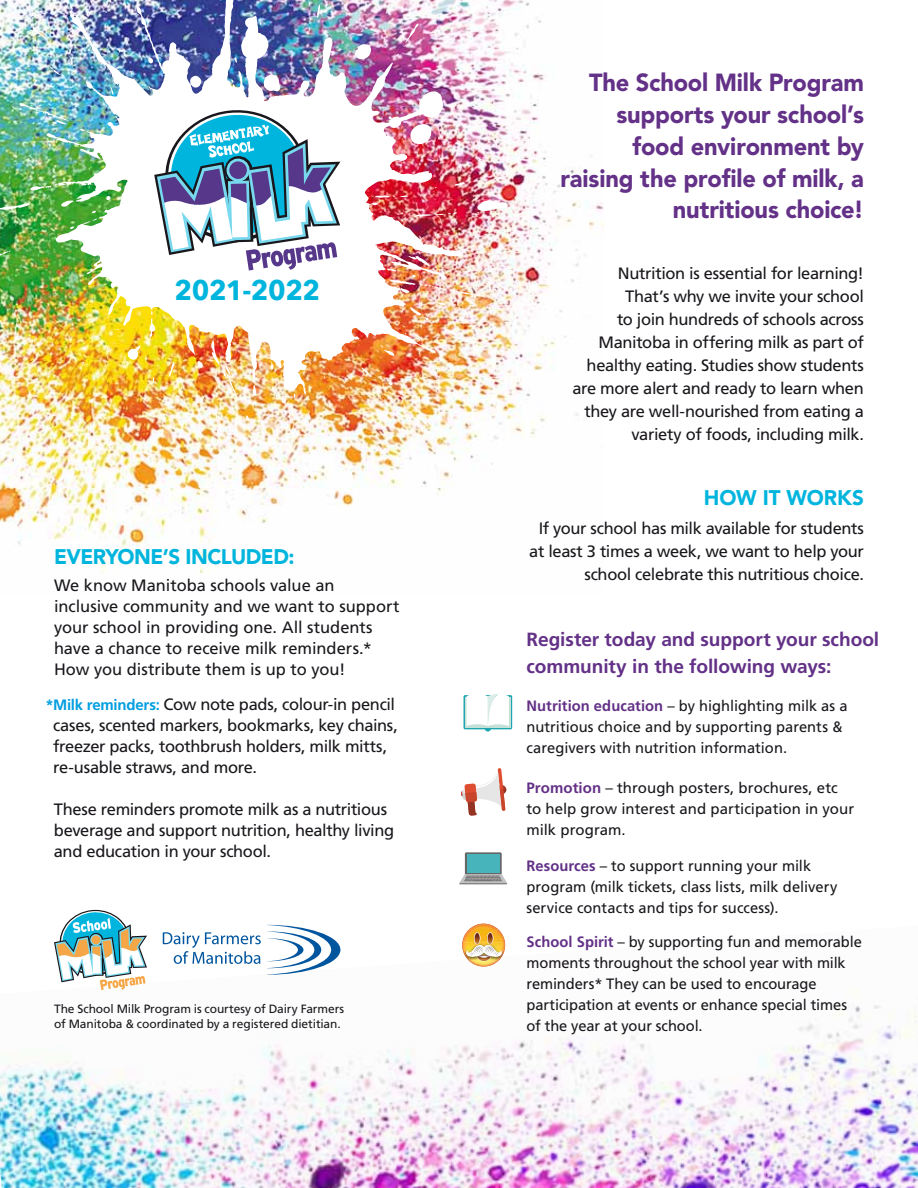
<style>
.page{position:relative;width:918px;height:1188px;background:#fff}
.page>*{position:absolute;margin:0;border:0;box-sizing:border-box;transform-origin:0 0}
.t1{font:700 27.9px "Avenir Next";letter-spacing:-.015em;color:#00b5dd}
.t2{font:900 24.6px/31.8px "Avenir LT Std";letter-spacing:-.005em;color:#633187;text-align:right;scale:.96 1}
.t3{font:900 21px "Avenir LT Std";letter-spacing:-.025em;color:#00b5dd}
.t4{font:900 21px "Avenir LT Std";color:#00b5dd}
.t5{font:700 19.05px/26.7px "Frutiger LT Std";letter-spacing:-.005em;color:#633187}
.t6{font:16.5px/23.1px "Frutiger LT Std";letter-spacing:-.02em;color:#1a171c}
.t7{font:15px/21px "Frutiger LT Std";color:#1a171c}
.t8{font:12px/15px "Frutiger LT Std";letter-spacing:-.01em;color:#1a171c}
.s1{font-weight:700;font-size:15px;color:#009ee0}
.s2{font-weight:700;color:#633187}
</style>
<div class="page">
<img style="left:0;top:0;width:603px;height:573px">
<img style="left:0;top:932px;width:918px;height:256px">
<svg style="left:54px;top:910px;width:93px;height:80px"></svg>
<svg style="left:267px;top:925px;width:73px;height:50px"></svg>
<svg style="left:163px;top:932px;width:98px;height:32px"></svg>
<div style="left:465px;top:852px;width:37px;height:23px;background:#9d9d9d"></div>
<svg style="left:459px;top:853px;width:48px;height:32px"></svg>
<svg style="left:461px;top:768px;width:46px;height:48px"></svg>
<svg style="left:464px;top:695px;width:26px;height:34px"></svg>
<div style="left:486px;top:695px;width:26px;height:34px;background:linear-gradient(to bottom,#c4e0d9,#c4e0d9);border-radius:2px"></div>
<div style="left:485px;top:722px;width:6px;height:10px;background:#1fa6b0;border-radius:3px"></div>
<svg style="left:465px;top:697px;width:45px;height:31px"></svg>
<svg style="left:467px;top:694px;width:42px;height:32px"></svg>
<svg style="left:462px;top:924px;width:43px;height:43px"></svg>
<img style="left:0;top:0;width:515px;height:439px">
<svg style="left:154px;top:110px;width:186px;height:160px"></svg>
<h1 class="t1" style="left:174px;top:266px;width:147px">2021-2022</h1>
<p class="t3" style="left:54px;top:544px;width:242px">EVERYONE’S INCLUDED:</p>
<p class="t6" style="left:54px;top:575px;width:347px;line-height:21px">We know Manitoba schools value an inclusive community and we want to support your school in providing one. All students have a chance to receive milk reminders.* How you distribute them is up to you!</p>
<p class="t6" style="left:53px;top:694px;width:346px;line-height:21px;text-indent:-8px"><span class="s1">*Milk reminders:</span> Cow note pads, colour-in pencil cases, scented markers, bookmarks, key chains, freezer packs, toothbrush holders, milk mitts, re-usable straws, and more.</p>
<p class="t6" style="left:54px;top:799px;width:342px;line-height:21px">These reminders promote milk as a nutritious beverage and support nutrition, healthy living and education in your school.</p>
<p class="t8" style="left:54px;top:1001px;width:292px">The School Milk Program is courtesy of Dairy Farmers of Manitoba &amp; coordinated by a registered dietitian.</p>
<h2 class="t2" style="left:561px;top:67px;width:318px">The School Milk Program supports your school’s food environment by raising the profile of milk, a nutritious choice!</h2>
<p class="t6" style="left:572px;top:261px;width:293px;text-align:right">Nutrition is essential for learning!<br>That’s why we invite your school<br>to join hundreds of schools across Manitoba in offering milk as part of healthy eating. Studies show students are more alert and ready to learn when they are well-nourished from eating a variety of foods, including milk.</p>
<p class="t4" style="left:704px;top:485px;width:162px">HOW IT WORKS</p>
<p class="t6" style="left:529px;top:516px;width:336px;text-align:right">If your school has milk available for students at least 3 times a week, we want to help your school celebrate this nutritious choice.</p>
<p class="t5" style="left:526px;top:626px;width:354px">Register today and support your school community in the following ways:</p>
<p class="t7" style="left:526px;top:696px;width:323px"><span class="s2">Nutrition education</span> – by highlighting milk as a nutritious choice and by supporting parents &amp; caregivers with nutrition information.</p>
<p class="t7" style="left:526px;top:778px;width:329px"><span class="s2">Promotion</span> – through posters, brochures, etc to help grow interest and participation in your milk program.</p>
<p class="t7" style="left:526px;top:856px;width:313px"><span class="s2">Resources</span> – to support running your milk program (milk tickets, class lists, milk delivery service contacts and tips for success).</p>
<p class="t7" style="left:526px;top:931px;width:337px"><span class="s2">School Spirit</span> – by supporting fun and memorable moments throughout the school year with milk reminders* They can be used to encourage participation at events or enhance special times of the year at your school.</p>
</div>
